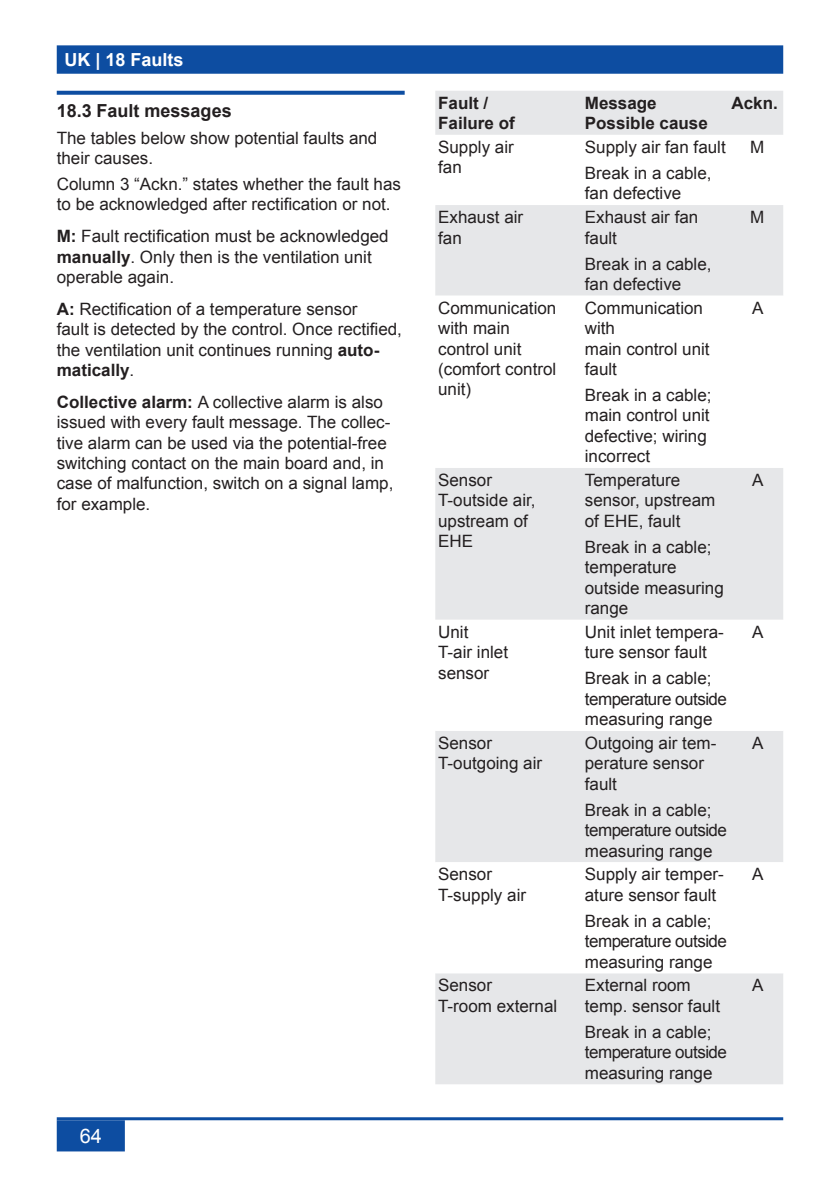
<style>
.page{position:relative;width:840px;height:1191px;background:#fff}
.page>*{position:absolute;margin:0;border:0;box-sizing:border-box;transform-origin:0 0}
.t1{font:20px "Arial";color:#fff}
.t2{font:700 18px "Arial";color:#231f20}
.t3{font:700 18px "Arial";color:#fff}
.t4{font:17px/20.4px "Arial";color:#231f20}
.t5{font:700 17px/20.4px "Arial";color:#231f20}
.s1{font-weight:700}
</style>
<div class="page">
<div style="left:58px;top:46px;width:723px;height:27px;background:#0d4da1"></div>
<div style="left:57px;top:45px;width:725px;height:29px;border:2px solid #0d4da1"></div>
<div style="left:58px;top:1121px;width:66px;height:29px;background:#0d4da1"></div>
<div style="left:57px;top:1120px;width:68px;height:31px;border:2px solid #0d4da1"></div>
<hr style="left:57px;top:1117px;width:725px;height:3px;background:#0d4da1">
<svg style="left:57px;top:91px;width:347px;height:4px"></svg>
<div style="left:435px;top:91px;width:347px;height:44px;background:#e6e7e9"></div>
<div style="left:435px;top:205px;width:347px;height:879px;background:#e6e7e9"></div>
<svg style="left:435px;top:296px;width:347px;height:677px"></svg>
<p class="t3" style="left:64px;top:48px;width:121px">UK | 18 Faults</p>
<p class="t2" style="left:57px;top:99px;width:176px">18.3 Fault messages</p>
<p class="t4" style="left:57px;top:127px;width:322px">The tables below show potential faults and their causes.</p>
<p class="t4" style="left:57px;top:174px;width:345px">Column 3 “Ackn.” states whether the fault has to be acknowledged after rectification or not.</p>
<p class="t4" style="left:57px;top:226px;width:333px"><span class="s1">M:</span> Fault rectification must be acknowledged <span class="s1">manually</span>. Only then is the ventilation unit operable again.</p>
<p class="t4" style="left:57px;top:299px;width:346px"><span class="s1">A:</span> Rectification of a temperature sensor<br>fault is detected by the control. Once rectified, the ventilation unit continues running <span class="s1">auto&shy;matically</span>.</p>
<p class="t4" style="left:57px;top:392px;width:338px"><span class="s1">Collective alarm:</span> A collective alarm is also issued with every fault message. The collec&shy;tive alarm can be used via the potential-free switching contact on the main board and, in case of malfunction, switch on a signal lamp, for example.</p>
<p class="t1" style="left:80px;top:1123px;width:24px">64</p>
<p class="t5" style="left:438px;top:93px;width:78px">Fault /<br>Failure of</p>
<p class="t5" style="left:584px;top:93px;width:124px">Message<br>Possible cause</p>
<p class="t5" style="left:731px;top:93px;width:48px">Ackn.</p>
<p class="t4" style="left:438px;top:137px;width:77px">Supply air fan</p>
<p class="t4" style="left:584px;top:134px;width:142px;line-height:26px">Supply air fan fault<br>Break in a cable,</p>
<p class="t4" style="left:584px;top:183px;width:98px">fan defective</p>
<p class="t4" style="left:749px;top:137px;width:16px">M</p>
<p class="t4" style="left:438px;top:207px;width:87px">Exhaust air fan</p>
<p class="t4" style="left:584px;top:207px;width:115px">Exhaust air fan fault</p>
<p class="t4" style="left:584px;top:254px;width:128px">Break in a cable, fan defective</p>
<p class="t4" style="left:438px;top:298px;width:120px">Communication with main control unit (comfort control unit)</p>
<p class="t4" style="left:584px;top:298px;width:126px">Communication with<br>main control unit fault</p>
<p class="t4" style="left:584px;top:385px;width:128px">Break in a cable; main control unit defective; wiring incorrect</p>
<p class="t4" style="left:438px;top:470px;width:99px">Sensor<br>T-outside air, upstream of<br>EHE</p>
<p class="t4" style="left:584px;top:470px;width:132px">Temperature sensor, upstream of EHE, fault</p>
<p class="t4" style="left:584px;top:537px;width:140px">Break in a cable; temperature outside measuring range</p>
<p class="t4" style="left:438px;top:622px;width:71px">Unit<br>T-air inlet sensor</p>
<p class="t4" style="left:584px;top:622px;width:140px">Unit inlet tempera&shy;ture sensor fault</p>
<p class="t4" style="left:584px;top:668px;width:144px">Break in a cable; temperature outside measuring range</p>
<p class="t4" style="left:438px;top:733px;width:105px">Sensor<br>T-outgoing air</p>
<p class="t4" style="left:584px;top:733px;width:133px">Outgoing air tem&shy;perature sensor fault</p>
<p class="t4" style="left:584px;top:799px;width:144px">Break in a cable; temperature outside measuring range</p>
<p class="t4" style="left:438px;top:864px;width:89px">Sensor<br>T-supply air</p>
<p class="t4" style="left:584px;top:864px;width:140px">Supply air temper&shy;ature sensor fault</p>
<p class="t4" style="left:584px;top:910px;width:144px">Break in a cable; temperature outside measuring range</p>
<p class="t4" style="left:438px;top:975px;width:121px">Sensor<br>T-room external</p>
<p class="t4" style="left:584px;top:975px;width:137px">External room temp. sensor fault</p>
<p class="t4" style="left:584px;top:1021px;width:144px">Break in a cable; temperature outside measuring range</p>
<p class="t4" style="left:749px;top:207px;width:16px">M</p>
<p class="t4" style="left:751px;top:298px;width:13px">A</p>
<p class="t4" style="left:751px;top:470px;width:13px">A</p>
<p class="t4" style="left:751px;top:622px;width:13px">A</p>
<p class="t4" style="left:751px;top:733px;width:13px">A</p>
<p class="t4" style="left:751px;top:864px;width:13px">A</p>
<p class="t4" style="left:751px;top:975px;width:13px">A</p>
</div>
